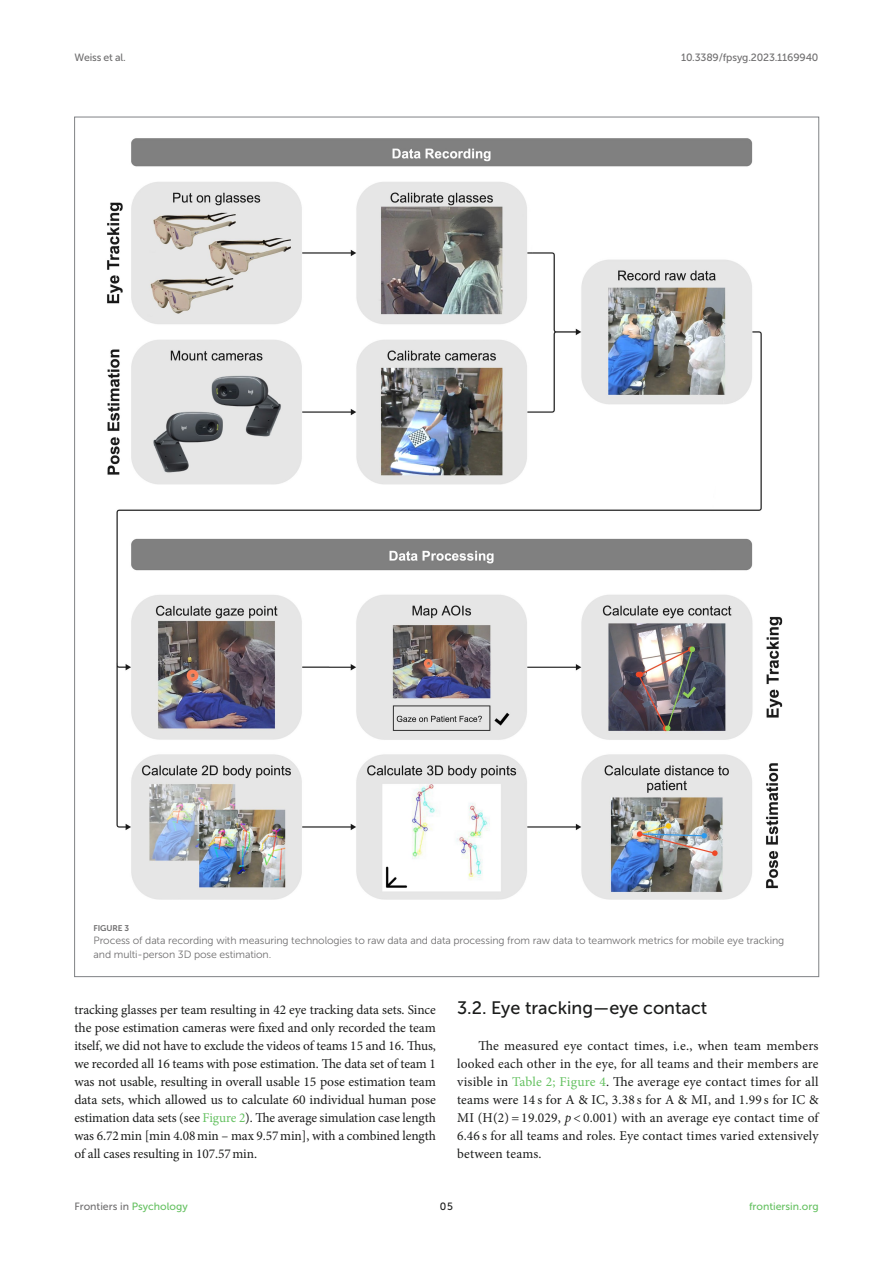
<style>
.page{position:relative;width:893px;height:1263px;background:#fff}
.page>*{position:absolute;margin:0;border:0;box-sizing:border-box;transform-origin:0 0}
.HEAD_2{font:18px "Museo Sans 500";color:#1b1c1b}
.TEXT_FLUSH{font:13.5px/18px "Minion Pro";letter-spacing:.005em;color:#1b1c1b;text-align:justify}
.FIG_LEG{font:10.5px/13.5px "Museo Sans 300";letter-spacing:-.01em;color:#706f70}
.t1{font:10.5px "Museo Sans 500";letter-spacing:-.015em;color:#706f70}
.t2{font:10.5px "Museo Sans 500";color:#65c161}
.t3{font:10.5px "Museo Sans 500";color:#1b1c1b}
.FIG_HD{font:8.25px "Museo Sans 700";letter-spacing:-.01em;color:#706f70}
.s1{color:#65c161}
.s2{font-style:italic}
</style>
<div class="page">
<img style="left:107px;top:138px;width:676px;height:762px">
<p class="t1" style="left:74px;top:51px;width:53px">Weiss et al.</p>
<p class="t1" style="left:681px;top:51px;width:139px">10.3389/fpsyg.2023.1169940</p>
<p class="FIG_HD" style="left:94px;top:923px;width:37px">FIGURE 3</p>
<p class="FIG_LEG" style="left:94px;top:934px;width:692px">Process of data recording with measuring technologies to raw data and data processing from raw data to teamwork metrics for mobile eye tracking and multi-person 3D pose estimation.</p>
<p class="TEXT_FLUSH" style="left:74px;top:1001px;width:363px">tracking glasses per team resulting in 42 eye tracking data sets. Since the pose estimation cameras were fixed and only recorded the team itself, we did not have to exclude the videos of teams 15 and 16. Thus, we recorded all 16 teams with pose estimation. The data set of team 1 was not usable, resulting in overall usable 15 pose estimation team data sets, which allowed us to calculate 60 individual human pose estimation data sets (see <span class="s1">Figure 2</span>). The average simulation case length was 6.72min [min 4.08min – max 9.57min], with a combined length of all cases resulting in 107.57min.</p>
<p class="HEAD_2" style="left:457px;top:998px;width:252px">3.2. Eye tracking—eye contact</p>
<p class="TEXT_FLUSH" style="left:457px;top:1037px;width:363px;text-indent:21px">The measured eye contact times, i.e., when team members looked each other in the eye, for all teams and their members are visible in <span class="s1">Table 2; Figure 4</span>. The average eye contact times for all teams were 14 s for A &amp; IC, 3.38 s for A &amp; MI, and 1.99 s for IC &amp; MI (H(2) = 19.029, <span class="s2">p</span> &lt; 0.001) with an average eye contact time of 6.46 s for all teams and roles. Eye contact times varied extensively between teams.</p>
<p class="t1" style="left:74px;top:1200px;width:115px">Frontiers in <span class="s1">Psychology</span></p>
<p class="t3" style="left:440px;top:1200px;width:14px">05</p>
<p class="t2" style="left:749px;top:1200px;width:71px">frontiersin.org</p>
</div>
